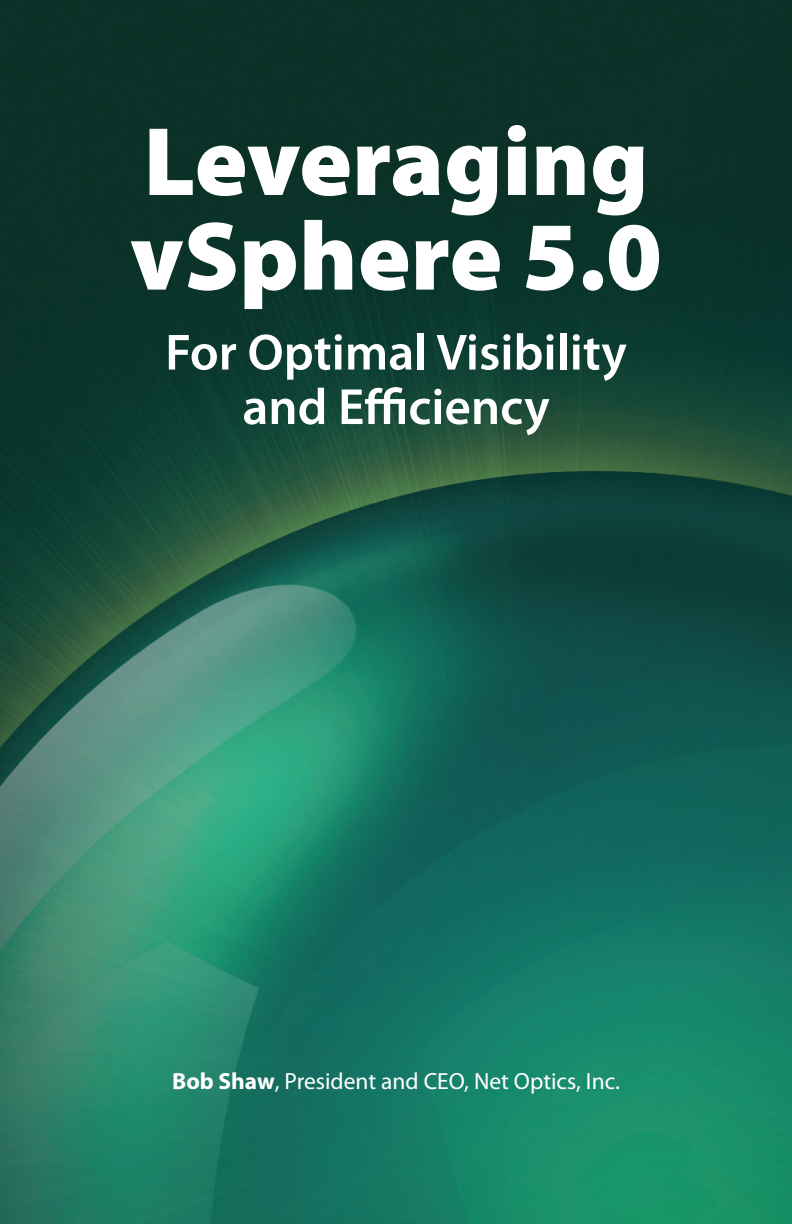
<style>
.page{position:relative;width:792px;height:1224px;background:#fff}
.page>*{position:absolute;margin:0;border:0;box-sizing:border-box;transform-origin:0 0}
.t1{font:900 98.2px/94.6px "Myriad Pro";color:#fff}
.t2{font:600 51.2px/54.6px "Myriad Pro";color:#fff;text-align:center}
.t3{font:23.4px "Myriad Pro";color:#fff}
.s1{font-weight:700}
</style>
<div class="page">
<img style="left:0;top:0;width:792px;height:1224px">
<h1 class="t1" style="left:130px;top:111px;width:534px">Leveraging vSphere 5.0</h1>
<h2 class="t2" style="left:165px;top:324px;width:463px">For Optimal Visibility and Efficiency</h2>
<p class="t3" style="left:172px;top:1067px;width:449px"><span class="s1">Bob Shaw</span>, President and CEO, Net Optics, Inc.</p>
</div>
